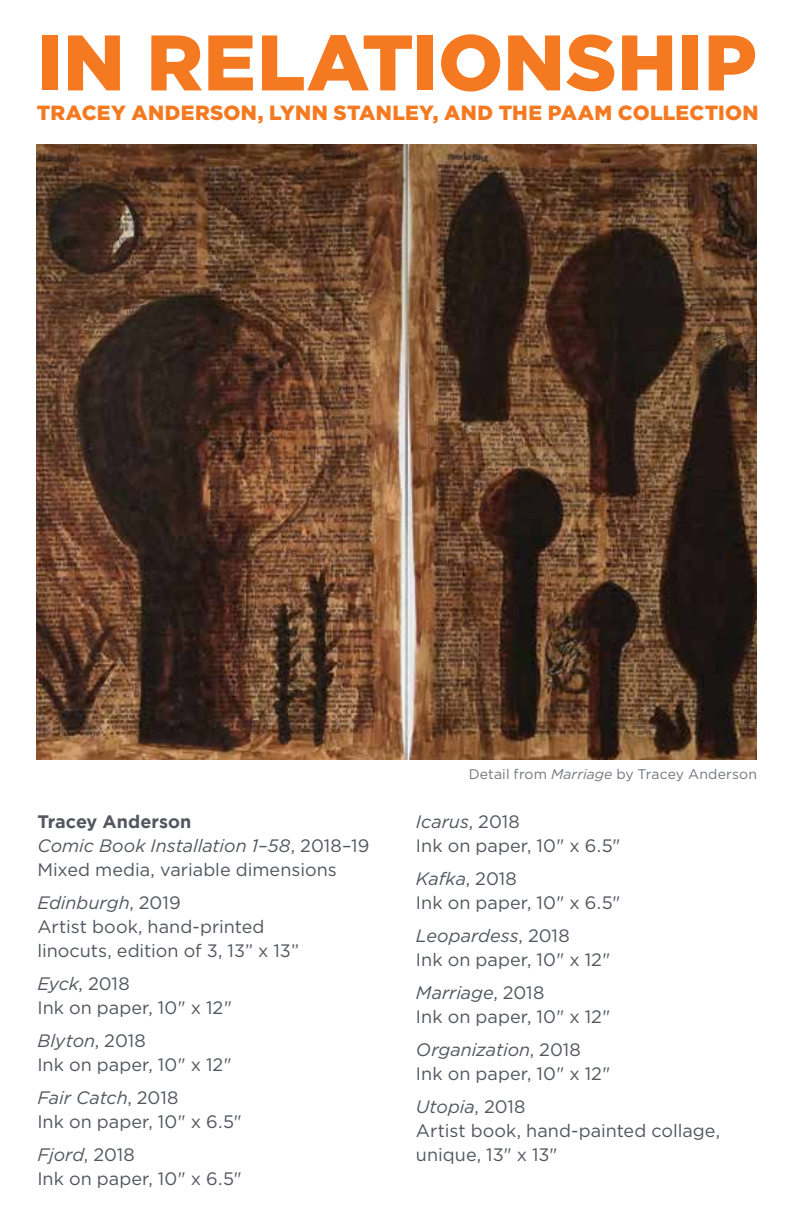
<style>
.page{position:relative;width:792px;height:1224px;background:#fff}
.page>*{position:absolute;margin:0;border:0;box-sizing:border-box;transform-origin:0 0}
.t1{font:900 78.4px "Gotham";letter-spacing:.005em;color:#f47920}
.t2{font:900 20.4px "Gotham";letter-spacing:.015em;color:#f47920}
.t3{font:18px/24px "Gotham";letter-spacing:.005em;color:#53565f}
.t4{font:14px "Gotham";letter-spacing:.01em;color:#74767f}
.s1{font-weight:700}
.s2{font-style:italic}
</style>
<div class="page">
<img style="left:37px;top:145px;width:720px;height:614px">
<h1 class="t1" style="left:37px;top:17px;width:721px">IN RELATIONSHIP</h1>
<p class="t2" style="left:37px;top:101px;width:723px">TRACEY ANDERSON, LYNN STANLEY, AND THE PAAM COLLECTION</p>
<p class="t3" style="left:37px;top:810px;width:334px"><span class="s1">Tracey Anderson<br></span><span class="s2">Comic Book Installation 1–58</span>, 2018–19<br>Mixed media, variable dimensions</p>
<p class="t3" style="left:37px;top:890px;width:263px"><span class="s2">Edinburgh</span>, 2019<br>Artist book, hand-printed linocuts, edition of 3, 13” x 13”</p>
<p class="t3" style="left:37px;top:971px;width:196px"><span class="s2">Eyck</span>, 2018<br>Ink on paper, 10" x 12"</p>
<p class="t3" style="left:37px;top:1028px;width:196px"><span class="s2">Blyton</span>, 2018<br>Ink on paper, 10" x 12"</p>
<p class="t3" style="left:37px;top:1085px;width:206px"><span class="s2">Fair Catch</span>, 2018<br>Ink on paper, 10" x 6.5"</p>
<p class="t3" style="left:37px;top:1142px;width:206px"><span class="s2">Fjord</span>, 2018<br>Ink on paper, 10" x 6.5"</p>
<p class="t4" style="left:469px;top:766px;width:290px">Detail from <span class="s2">Marriage</span> by Tracey Anderson</p>
<p class="t3" style="left:416px;top:809px;width:206px"><span class="s2">Icarus</span>, 2018<br>Ink on paper, 10" x 6.5"</p>
<p class="t3" style="left:416px;top:866px;width:206px"><span class="s2">Kafka</span>, 2018<br>Ink on paper, 10" x 6.5"</p>
<p class="t3" style="left:416px;top:923px;width:196px"><span class="s2">Leopardess</span>, 2018<br>Ink on paper, 10" x 12"</p>
<p class="t3" style="left:416px;top:980px;width:196px"><span class="s2">Marriage</span>, 2018<br>Ink on paper, 10" x 12"</p>
<p class="t3" style="left:416px;top:1037px;width:196px"><span class="s2">Organization</span>, 2018<br>Ink on paper, 10" x 12"</p>
<p class="t3" style="left:416px;top:1094px;width:306px"><span class="s2">Utopia</span>, 2018<br>Artist book, hand-painted collage, unique, 13" x 13"</p>
</div>
